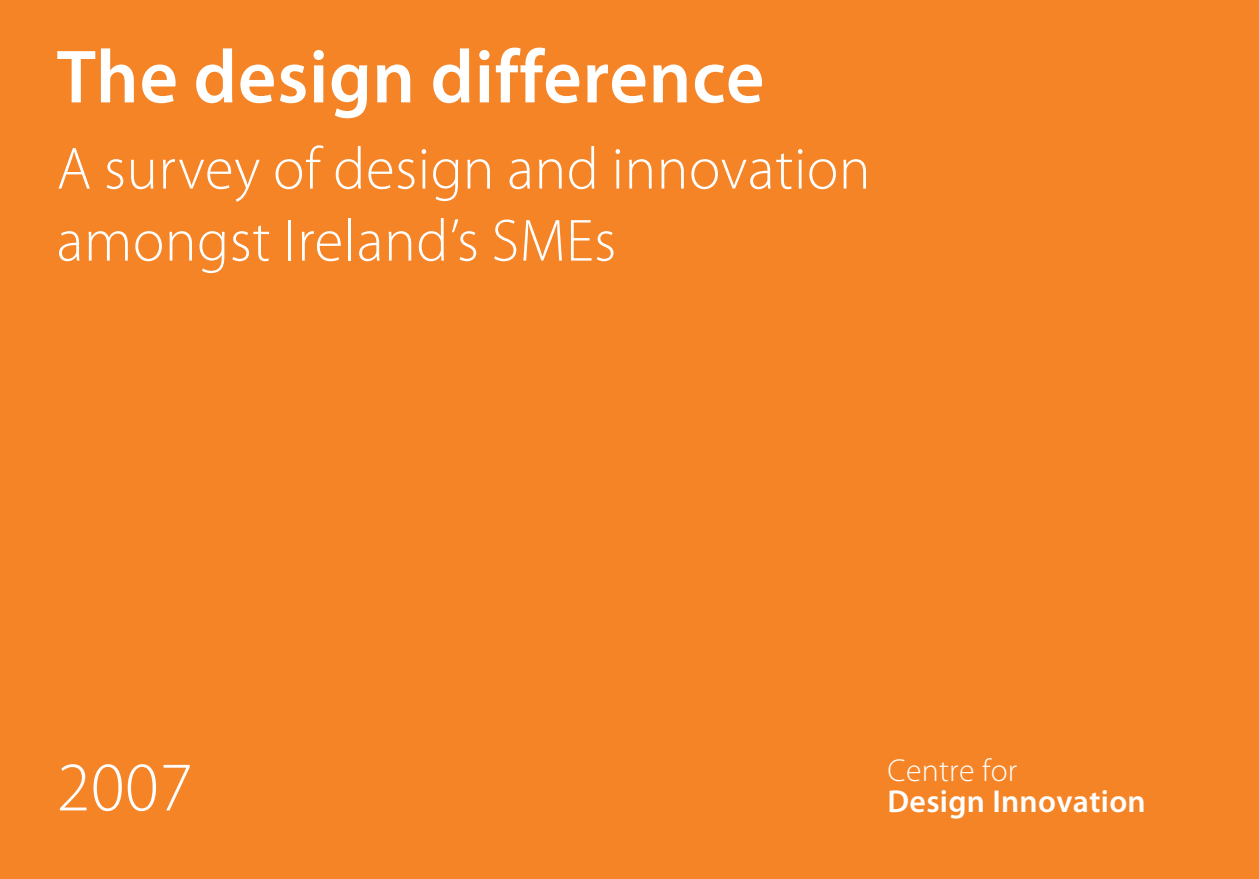
<style>
.page{position:relative;width:1259px;height:879px;background:#f58427}
.page>*{position:absolute;margin:0;border:0;box-sizing:border-box;transform-origin:0 0}
.t1{font:600 76px "Myriad Pro";letter-spacing:.01em;color:#fff}
.t2{font:300 70px "Myriad Pro";color:#fff}
.t3{font:300 60px/72px "Myriad Pro";letter-spacing:.01em;color:#fff}
.t4{font:600 31.8px "Myriad Pro";letter-spacing:.01em;color:#fff}
.t5{font:300 31.8px "Myriad Pro";letter-spacing:.01em;color:#fff}
</style>
<div class="page">
<p class="t1" style="left:57px;top:48px;width:709px">The design difference</p>
<p class="t3" style="left:57px;top:137px;width:815px">A survey of design and innovation amongst Ireland’s SMEs</p>
<p class="t2" style="left:57px;top:760px;width:138px">2007</p>
<p class="t5" style="left:887px;top:759px;width:131px">Centre for</p>
<p class="t4" style="left:887px;top:790px;width:260px">Design Innovation</p>
</div>
